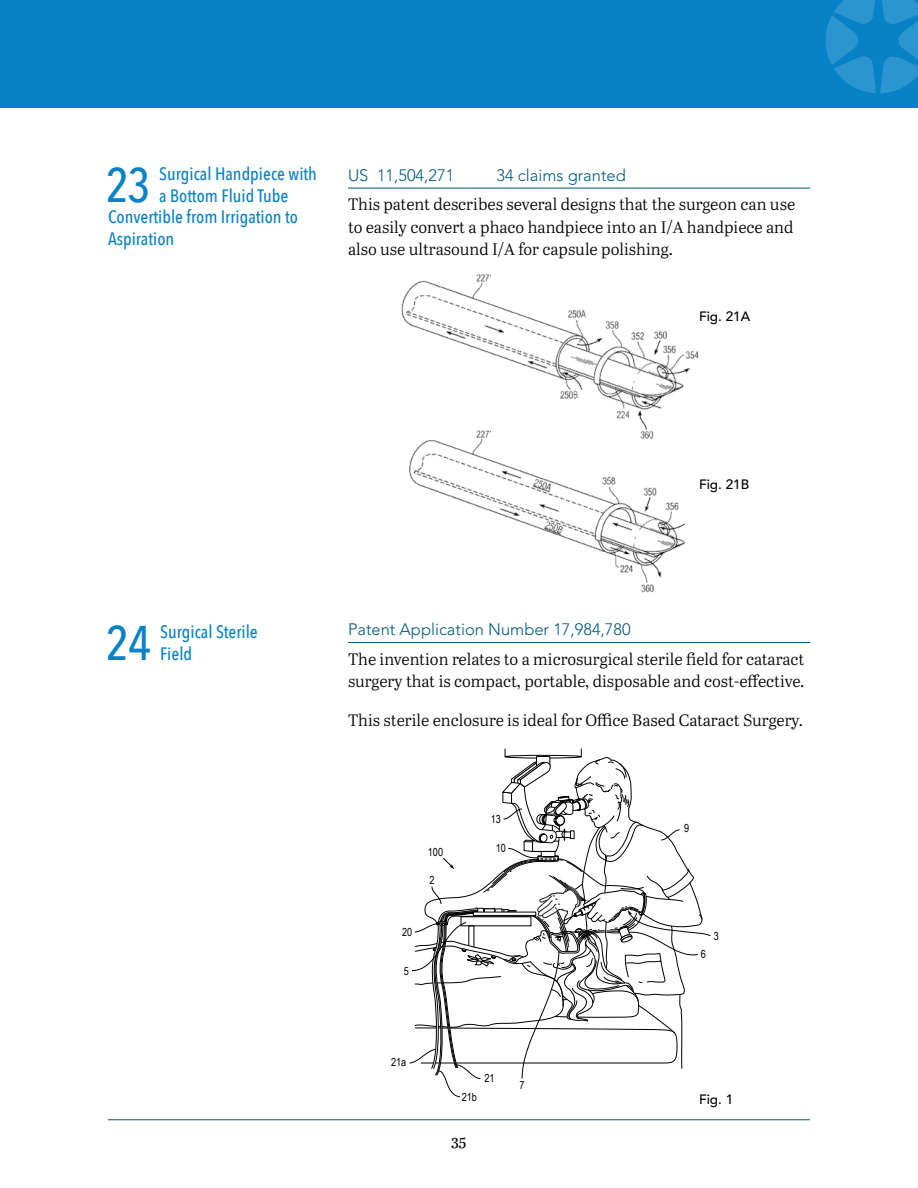
<style>
.page{position:relative;width:918px;height:1188px;background:#fff}
.page>*{position:absolute;margin:0;border:0;box-sizing:border-box;transform-origin:0 0}
.t1{font:500 48.45px "Avenir Next Condensed";color:#0882c6}
.t2{font:500 18px/21.6px "Avenir Next Condensed";color:#0882c6}
.t3{font:16.5px/22.5px "Abril Text Lt";color:#000;text-align:justify}
.t4{font:300 16.5px "Avenir LT Pro";color:#00597c}
.t5{font:15px "Abril Text";color:#000}
.t6{font:500 13.5px "Avenir LT Pro";color:#000}
.t7{font:11.1px "Arial Narrow";color:#000}
</style>
<div class="page">
<div style="left:0;top:0;width:918px;height:108px;background:#0882c6"></div>
<svg style="left:826px;top:0;width:92px;height:93px"></svg>
<hr style="left:108px;top:1119px;width:702px;height:1px;background:#00597c">
<hr style="left:348px;top:188px;width:462px;height:1px;background:#00597c">
<img style="left:401px;top:274px;width:298px;height:319px">
<hr style="left:348px;top:642px;width:462px;height:1px;background:#00597c">
<svg style="left:409px;top:749px;width:302px;height:348px"></svg>
<h1 class="t1" style="left:106px;top:155px;width:46px">23</h1>
<p class="t2" style="left:159px;top:163px;width:159px">Surgical Handpiece with</p>
<p class="t2" style="left:159px;top:184px;width:131px">a Bottom Fluid Tube</p>
<p class="t2" style="left:108px;top:206px;width:192px">Convertible from Irrigation to</p>
<p class="t2" style="left:108px;top:228px;width:68px">Aspiration</p>
<p class="t4" style="left:348px;top:166px;width:108px">US 11,504,271</p>
<p class="t4" style="left:496px;top:166px;width:131px">34 claims granted</p>
<p class="t3" style="left:348px;top:192px;width:449px">This patent describes several designs that the surgeon can use to easily convert a phaco handpiece into an I/A handpiece and also use ultrasound I/A for capsule polishing.</p>
<p class="t6" style="left:699px;top:308px;width:53px">Fig. 21A</p>
<p class="t6" style="left:699px;top:477px;width:52px">Fig. 21B</p>
<h1 class="t1" style="left:106px;top:613px;width:47px">24</h1>
<p class="t2" style="left:160px;top:621px;width:99px">Surgical Sterile<br>Field</p>
<p class="t4" style="left:348px;top:620px;width:284px">Patent Application Number 17,984,780</p>
<p class="t3" style="left:348px;top:647px;width:458px">The invention relates to a microsurgical sterile field for cataract surgery that is compact, portable, disposable and cost-effective.</p>
<p class="t3" style="left:348px;top:708px;width:457px">This sterile enclosure is ideal for Office Based Cataract Surgery.</p>
<p class="t7" style="left:428px;top:844px;width:17px">100</p>
<p class="t7" style="left:430px;top:872px;width:7px">2</p>
<p class="t7" style="left:402px;top:924px;width:12px">20</p>
<p class="t7" style="left:404px;top:963px;width:7px">5</p>
<p class="t7" style="left:491px;top:811px;width:12px">13</p>
<p class="t7" style="left:496px;top:840px;width:12px">10</p>
<p class="t7" style="left:391px;top:1054px;width:17px">21a</p>
<p class="t7" style="left:484px;top:1070px;width:12px">21</p>
<p class="t7" style="left:462px;top:1089px;width:17px">21b</p>
<p class="t5" style="left:451px;top:1130px;width:17px">35</p>
<p class="t7" style="left:519px;top:1077px;width:7px">7</p>
<p class="t7" style="left:684px;top:820px;width:7px">9</p>
<p class="t7" style="left:701px;top:946px;width:7px">6</p>
<p class="t7" style="left:714px;top:928px;width:7px">3</p>
<p class="t6" style="left:699px;top:1091px;width:36px">Fig. 1</p>
</div>
